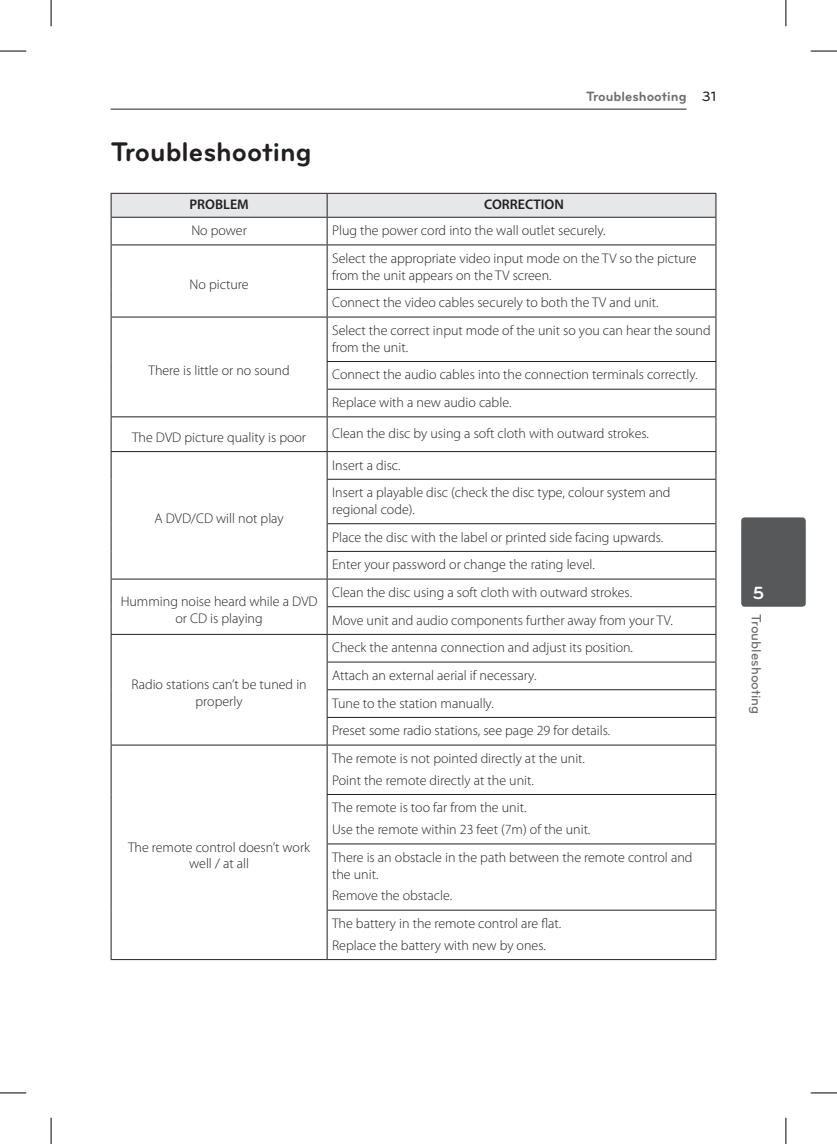
<style>
.page{position:relative;width:837px;height:1144px;background:#fff}
.page>*{position:absolute;margin:0;border:0;box-sizing:border-box;transform-origin:0 0}
.Title_1{font:700 28px "Bryant LG";color:#231f20}
.t1{font:700 18.38px "Bryant LG";color:#fff}
.Content_text_Light{font:300 14px/16.8px "Myriad Pro";color:#231f20}
.Content_text_Light-2{font:600 14px "Myriad Pro";color:#231f20}
.Chapter_Title_Top_R{font:700 14px "Bryant LG";color:#6c6d70}
.Chapter_Title_Side{font:500 14px "Bryant LG";color:#6c6d70}
.Page_No_Right{font:500 14px "Bryant LG";color:#231f20}
</style>
<div class="page">
<hr style="left:111px;top:109px;width:575px;height:1px;background:#231f20">
<div style="left:741px;top:517px;width:64px;height:90px;background:#57585a;border-radius:3px"></div>
<svg style="left:112px;top:245px;width:603px;height:714px"></svg>
<svg style="left:111px;top:193px;width:605px;height:51px"></svg>
<hr style="left:111px;top:244px;width:216px;height:1px;background:#231f20">
<hr style="left:111px;top:245px;width:1px;height:44px;background:#231f20">
<hr style="left:327px;top:244px;width:389px;height:1px;background:#231f20">
<hr style="left:326px;top:245px;width:1px;height:44px;background:#231f20">
<hr style="left:715px;top:245px;width:1px;height:44px;background:#231f20">
<svg style="left:111px;top:289px;width:1px;height:28px"></svg>
<hr style="left:326px;top:289px;width:390px;height:1px;background:#231f20">
<svg style="left:326px;top:290px;width:1px;height:27px"></svg>
<svg style="left:715px;top:290px;width:1px;height:27px"></svg>
<hr style="left:111px;top:317px;width:216px;height:1px;background:#231f20">
<hr style="left:111px;top:317px;width:1px;height:44px;background:#231f20">
<hr style="left:327px;top:317px;width:389px;height:1px;background:#231f20">
<hr style="left:326px;top:317px;width:1px;height:44px;background:#231f20">
<hr style="left:715px;top:317px;width:1px;height:44px;background:#231f20">
<hr style="left:326px;top:361px;width:390px;height:1px;background:#231f20">
<svg style="left:111px;top:361px;width:1px;height:55px"></svg>
<hr style="left:326px;top:389px;width:390px;height:1px;background:#231f20">
<svg style="left:326px;top:362px;width:1px;height:54px"></svg>
<svg style="left:715px;top:362px;width:1px;height:54px"></svg>
<hr style="left:111px;top:416px;width:216px;height:1px;background:#231f20">
<hr style="left:111px;top:417px;width:1px;height:34px;background:#231f20">
<hr style="left:327px;top:416px;width:389px;height:1px;background:#231f20">
<hr style="left:326px;top:417px;width:1px;height:34px;background:#231f20">
<hr style="left:715px;top:417px;width:1px;height:34px;background:#231f20">
<hr style="left:111px;top:451px;width:216px;height:1px;background:#231f20">
<svg style="left:111px;top:452px;width:1px;height:27px"></svg>
<hr style="left:327px;top:451px;width:389px;height:1px;background:#231f20">
<svg style="left:326px;top:452px;width:1px;height:27px"></svg>
<svg style="left:715px;top:452px;width:1px;height:27px"></svg>
<hr style="left:111px;top:479px;width:1px;height:45px;background:#231f20">
<hr style="left:326px;top:479px;width:390px;height:1px;background:#231f20">
<hr style="left:326px;top:480px;width:1px;height:43px;background:#231f20">
<hr style="left:715px;top:480px;width:1px;height:43px;background:#231f20">
<hr style="left:326px;top:523px;width:390px;height:1px;background:#231f20">
<hr style="left:326px;top:551px;width:390px;height:1px;background:#231f20">
<hr style="left:111px;top:579px;width:216px;height:1px;background:#231f20">
<hr style="left:327px;top:579px;width:389px;height:1px;background:#231f20">
<hr style="left:326px;top:606px;width:390px;height:1px;background:#231f20">
<hr style="left:111px;top:634px;width:216px;height:1px;background:#231f20">
<hr style="left:327px;top:634px;width:389px;height:1px;background:#231f20">
<hr style="left:326px;top:662px;width:390px;height:1px;background:#231f20">
<hr style="left:326px;top:689px;width:390px;height:1px;background:#231f20">
<svg style="left:111px;top:524px;width:1px;height:221px"></svg>
<hr style="left:326px;top:717px;width:390px;height:1px;background:#231f20">
<svg style="left:326px;top:524px;width:1px;height:221px"></svg>
<svg style="left:715px;top:524px;width:1px;height:221px"></svg>
<hr style="left:111px;top:745px;width:216px;height:1px;background:#231f20">
<hr style="left:111px;top:745px;width:1px;height:49px;background:#231f20">
<hr style="left:327px;top:745px;width:389px;height:1px;background:#231f20">
<hr style="left:326px;top:745px;width:1px;height:49px;background:#231f20">
<hr style="left:715px;top:745px;width:1px;height:49px;background:#231f20">
<hr style="left:111px;top:794px;width:1px;height:50px;background:#231f20">
<hr style="left:326px;top:794px;width:390px;height:1px;background:#231f20">
<hr style="left:326px;top:795px;width:1px;height:48px;background:#231f20">
<hr style="left:715px;top:795px;width:1px;height:48px;background:#231f20">
<hr style="left:111px;top:844px;width:1px;height:66px;background:#231f20">
<hr style="left:326px;top:843px;width:390px;height:1px;background:#231f20">
<hr style="left:326px;top:844px;width:1px;height:66px;background:#231f20">
<hr style="left:715px;top:844px;width:1px;height:66px;background:#231f20">
<hr style="left:111px;top:910px;width:1px;height:49px;background:#231f20">
<hr style="left:326px;top:910px;width:390px;height:1px;background:#231f20">
<hr style="left:326px;top:910px;width:1px;height:49px;background:#231f20">
<hr style="left:715px;top:910px;width:1px;height:49px;background:#231f20">
<hr style="left:111px;top:959px;width:216px;height:1px;background:#231f20">
<hr style="left:327px;top:959px;width:389px;height:1px;background:#231f20">
<svg style="left:0;top:51px;width:26px;height:1px"></svg>
<svg style="left:810px;top:51px;width:26px;height:1px"></svg>
<svg style="left:0;top:1092px;width:26px;height:1px"></svg>
<svg style="left:810px;top:1092px;width:26px;height:1px"></svg>
<svg style="left:51px;top:0;width:1px;height:26px"></svg>
<svg style="left:51px;top:1118px;width:1px;height:26px"></svg>
<svg style="left:785px;top:0;width:1px;height:26px"></svg>
<svg style="left:785px;top:1118px;width:1px;height:26px"></svg>
<p class="Chapter_Title_Top_R" style="left:586px;top:88px;width:102px">Troubleshooting</p>
<p class="Page_No_Right" style="left:701px;top:88px;width:16px">31</p>
<p class="Title_1" style="left:111px;top:135px;width:202px">Troubleshooting</p>
<p class="Content_text_Light-2" style="left:189px;top:196px;width:61px">PROBLEM</p>
<p class="Content_text_Light-2" style="left:484px;top:196px;width:81px">CORRECTION</p>
<p class="Content_text_Light" style="left:191px;top:222px;width:57px">No power</p>
<p class="Content_text_Light" style="left:332px;top:222px;width:275px">Plug the power cord into the wall outlet securely.</p>
<p class="Content_text_Light" style="left:189px;top:275px;width:61px">No picture</p>
<p class="Content_text_Light" style="left:148px;top:361px;width:143px">There is little or no sound</p>
<p class="Content_text_Light" style="left:332px;top:250px;width:366px">Select the appropriate video input mode on the TV so the picture from the unit appears on the TV screen.</p>
<p class="Content_text_Light" style="left:332px;top:294px;width:328px">Connect the video cables securely to both the TV and unit.</p>
<p class="Content_text_Light" style="left:332px;top:322px;width:380px">Select the correct input mode of the unit so you can hear the sound from the unit.</p>
<p class="Content_text_Light" style="left:332px;top:366px;width:367px">Connect the audio cables into the connection terminals correctly.</p>
<p class="Content_text_Light" style="left:332px;top:394px;width:181px">Replace with a new audio cable.</p>
<p class="Content_text_Light" style="left:132px;top:429px;width:175px">The DVD picture quality is poor</p>
<p class="Content_text_Light" style="left:332px;top:425px;width:318px">Clean the disc by using a soft cloth with outward strokes.</p>
<p class="Content_text_Light" style="left:154px;top:510px;width:131px">A DVD/CD will not play</p>
<p class="Content_text_Light" style="left:121px;top:593px;width:198px;text-align:center">Humming noise heard while a DVD or CD is playing</p>
<p class="Content_text_Light" style="left:131px;top:676px;width:177px;text-align:center">Radio stations can’t be tuned in properly</p>
<p class="Content_text_Light" style="left:128px;top:838px;width:183px;text-align:center">The remote control doesn’t work well / at all</p>
<p class="Content_text_Light" style="left:332px;top:456px;width:70px">Insert a disc.</p>
<p class="Content_text_Light" style="left:332px;top:484px;width:340px">Insert a playable disc (check the disc type, colour system and regional code).</p>
<p class="Content_text_Light" style="left:332px;top:528px;width:332px">Place the disc with the label or printed side facing upwards.</p>
<p class="Content_text_Light" style="left:332px;top:556px;width:264px">Enter your password or change the rating level.</p>
<p class="Content_text_Light" style="left:332px;top:584px;width:301px">Clean the disc using a soft cloth with outward strokes.</p>
<p class="Content_text_Light" style="left:332px;top:611px;width:342px">Move unit and audio components further away from your TV.</p>
<p class="Content_text_Light" style="left:332px;top:639px;width:302px">Check the antenna connection and adjust its position.</p>
<p class="Content_text_Light" style="left:332px;top:667px;width:206px">Attach an external aerial if necessary.</p>
<p class="Content_text_Light" style="left:332px;top:694px;width:163px">Tune to the station manually.</p>
<p class="Content_text_Light" style="left:332px;top:722px;width:279px">Preset some radio stations, see page 29 for details.</p>
<p class="Content_text_Light" style="left:332px;top:750px;width:254px">The remote is not pointed directly at the unit.</p>
<p class="Content_text_Light" style="left:332px;top:771px;width:203px">Point the remote directly at the unit.</p>
<p class="Content_text_Light" style="left:332px;top:799px;width:196px">The remote is too far from the unit.</p>
<p class="Content_text_Light" style="left:332px;top:821px;width:260px">Use the remote within 23 feet (7m) of the unit.</p>
<p class="Content_text_Light" style="left:332px;top:849px;width:362px">There is an obstacle in the path between the remote control and the unit.</p>
<p class="Content_text_Light" style="left:332px;top:887px;width:121px">Remove the obstacle.</p>
<p class="Content_text_Light" style="left:332px;top:915px;width:231px">The battery in the remote control are flat.</p>
<p class="Content_text_Light" style="left:332px;top:937px;width:215px">Replace the battery with new by ones.</p>
<p class="t1" style="left:752px;top:582px;width:13px">5</p>
<p class="Chapter_Title_Side" style="left:764px;top:614px;width:102px;rotate:90deg">Troubleshooting</p>
</div>
